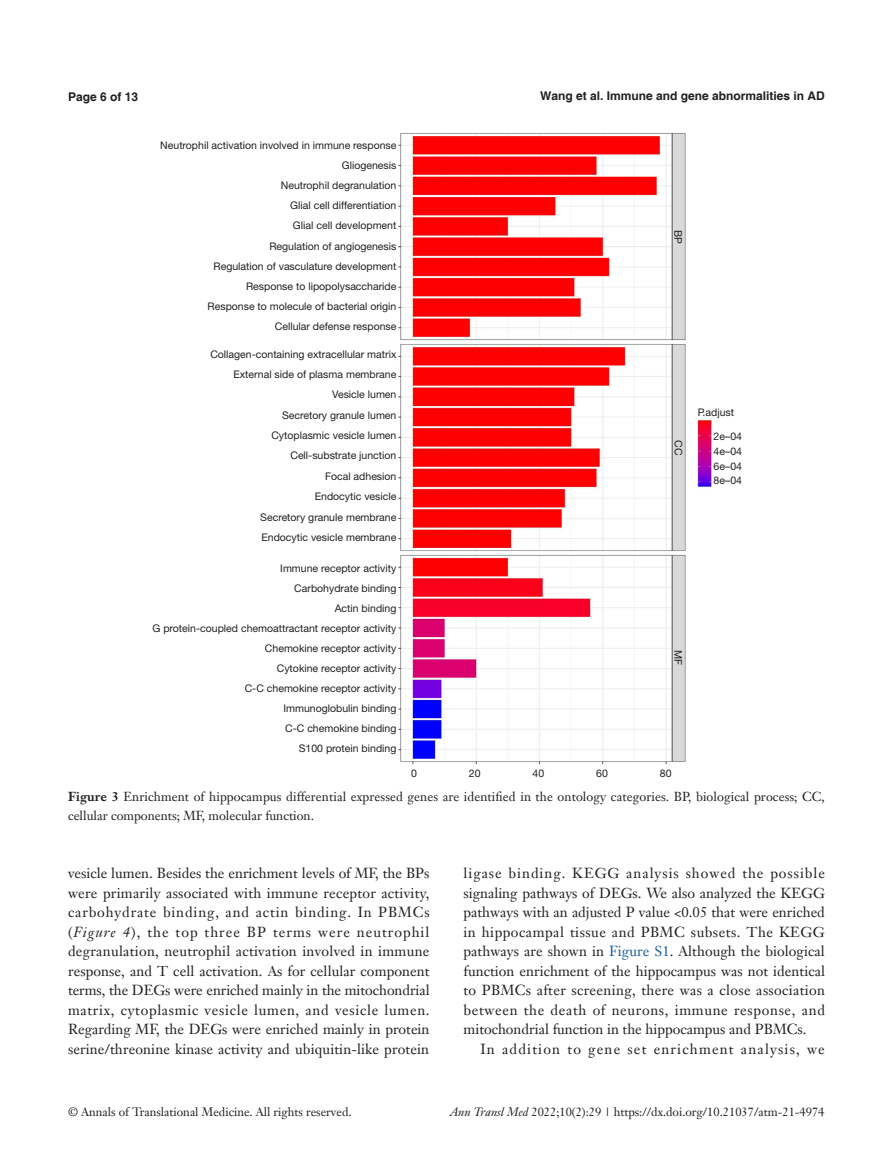
<style>
.page{position:relative;width:893px;height:1170px;background:#fff}
.page>*{position:absolute;margin:0;border:0;box-sizing:border-box;transform-origin:0 0}
.t1{font:14.25px/19.5px "Janson Text LT";letter-spacing:.01em;color:#231f20;text-align:justify}
.t2{font:14.25px "Janson Text LT";letter-spacing:.08em;color:#231f20}
.二级标题下沉{font:12.75px/19.5px "Janson Text LT";letter-spacing:.005em;color:#231f20}
.t3{font:12px "Janson Text LT";color:#231f20}
.t4{font:700 12px "Helvetica";color:#231f20}
.二级标题下沉-2{font:10.5px/20.2px "Helvetica Neue LT Pro";color:#231f20;text-align:right}
.s1{font-weight:700}
.s2{font-style:italic}
.s3{color:#175d9e}
</style>
<div class="page">
<img style="left:398px;top:133px;width:314px;height:631px">
<div style="left:698px;top:407px;width:39px;height:12px;background:#fff"></div>
<p class="t4" style="left:68px;top:89px;width:72px">Page 6 of 13</p>
<p class="t4" style="left:540px;top:88px;width:286px">Wang et al. Immune and gene abnormalities in AD</p>
<p class="二级标题下沉-2" style="left:160px;top:134px;width:238px">Neutrophil activation involved in immune response<br>Gliogenesis<br>Neutrophil degranulation<br>Glial cell differentiation<br>Glial cell development<br>Regulation of angiogenesis<br>Regulation of vasculature development<br>Response to lipopolysaccharide<br>Response to molecule of bacterial origin<br>Cellular defense response</p>
<p class="二级标题下沉-2" style="left:210px;top:343px;width:188px">Collagen-containing extracellular matrix<br>External side of plasma membrane<br>Vesicle lumen<br>Secretory granule lumen</p>
<p class="二级标题下沉-2" style="left:271px;top:425px;width:127px">Cytoplasmic vesicle lumen<br>Cell-substrate junction<br>Focal adhesion</p>
<p class="二级标题下沉-2" style="left:260px;top:486px;width:138px">Endocytic vesicle<br>Secretory granule membrane</p>
<p class="二级标题下沉-2" style="left:261px;top:527px;width:136px">Endocytic vesicle membrane</p>
<p class="二级标题下沉-2" style="left:280px;top:558px;width:118px">Immune receptor activity<br>Carbohydrate binding<br>Actin binding</p>
<p class="二级标题下沉-2" style="left:153px;top:618px;width:245px">G protein-coupled chemoattractant receptor activity<br>Chemokine receptor activity</p>
<p class="二级标题下沉-2" style="left:277px;top:658px;width:121px">Cytokine receptor activity</p>
<p class="二级标题下沉-2" style="left:245px;top:678px;width:153px">C-C chemokine receptor activity<br>Immunoglobulin binding</p>
<p class="二级标题下沉-2" style="left:285px;top:718px;width:113px">C-C chemokine binding<br>S100 protein binding</p>
<p class="二级标题下沉-2" style="left:689px;top:230px;width:15px;rotate:90deg">BP</p>
<p class="二级标题下沉-2" style="left:689px;top:440px;width:17px;rotate:90deg">CC</p>
<p class="二级标题下沉-2" style="left:689px;top:649px;width:17px;rotate:90deg">MF</p>
<p class="二级标题下沉-2" style="left:411px;top:763px;width:7px">0</p>
<p class="二级标题下沉-2" style="left:469px;top:763px;width:13px">20</p>
<p class="二级标题下沉-2" style="left:533px;top:763px;width:13px">40</p>
<p class="二级标题下沉-2" style="left:596px;top:763px;width:13px">60</p>
<p class="二级标题下沉-2" style="left:660px;top:763px;width:13px">80</p>
<p class="二级标题下沉-2" style="left:698px;top:402px;width:38px">P.adjust</p>
<p class="二级标题下沉-2" style="left:714px;top:426px;width:30px">2e–04</p>
<p class="二级标题下沉-2" style="left:714px;top:441px;width:30px">4e–04</p>
<p class="二级标题下沉-2" style="left:714px;top:455px;width:30px">6e–04</p>
<p class="二级标题下沉-2" style="left:714px;top:470px;width:30px">8e–04</p>
<p class="二级标题下沉" style="left:68px;top:786px;width:758px"><span class="s1">Figure 3</span> Enrichment of hippocampus differential expressed genes are identified in the ontology categories. BP, biological process; CC, cellular components; MF, molecular function.</p>
<p class="t1" style="left:68px;top:863px;width:363px">vesicle lumen. Besides the enrichment levels of MF, the BPs were primarily associated with immune receptor activity, carbohydrate binding, and actin binding. In PBMCs (<span class="s2">Figure 4</span>), the top three BP terms were neutrophil degranulation, neutrophil activation involved in immune response, and T cell activation. As for cellular component terms, the DEGs were enriched mainly in the mitochondrial matrix, cytoplasmic vesicle lumen, and vesicle lumen.<br>Regarding MF, the DEGs were enriched mainly in protein serine/threonine kinase activity and ubiquitin-like protein</p>
<p class="t1" style="left:463px;top:863px;width:363px">ligase binding. KEGG analysis showed the possible signaling pathways of DEGs. We also analyzed the KEGG pathways with an adjusted P value &lt;0.05 that were enriched in hippocampal tissue and PBMC subsets. The KEGG pathways are shown in <span class="s3">Figure S1</span>. Although the biological function enrichment of the hippocampus was not identical to PBMCs after screening, there was a close association between the death of neurons, immune response, and mitochondrial function in the hippocampus and PBMCs.</p>
<p class="t2" style="left:480px;top:1039px;width:346px">In addition to gene set enrichment analysis, we</p>
<p class="t3" style="left:68px;top:1104px;width:285px">© Annals of Translational Medicine. All rights reserved.</p>
<p class="t3" style="left:450px;top:1104px;width:376px"><span class="s2">Ann Transl Med</span> 2022;10(2):29 | https://dx.doi.org/10.21037/atm-21-4974</p>
</div>
